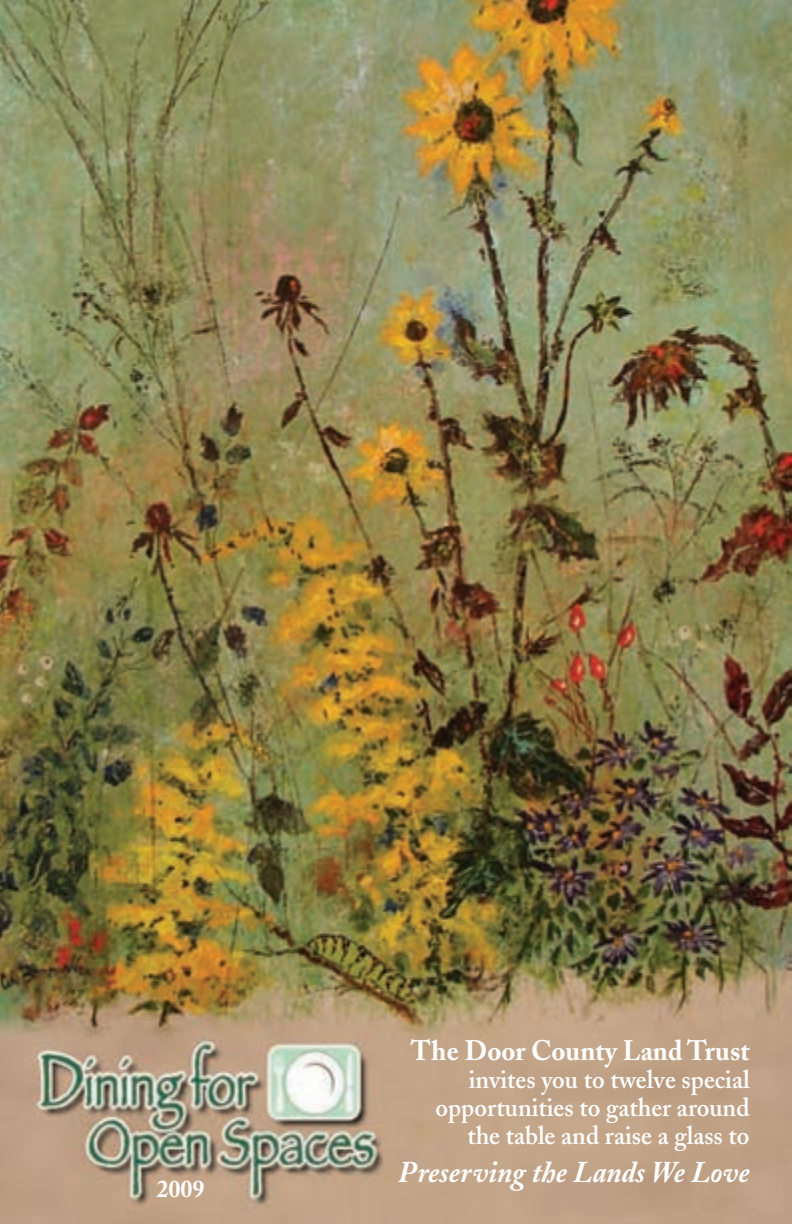
<style>
.page{position:relative;width:792px;height:1224px;background:#fff}
.page>*{position:absolute;margin:0;border:0;box-sizing:border-box;transform-origin:0 0}
.t1{font:italic 700 30px "Adobe Caslon";color:#fff;scale:.96 1}
.t2{font:700 28px "Adobe Caslon";color:#fff;scale:.96 1}
.t3{font:600 26px/28px "Adobe Caslon";color:#fff;text-align:right;scale:.96 1}
.t4{font:700 24px "Adobe Caslon";color:#fff}
</style>
<div class="page">
<img style="left:0;top:0;width:792px;height:1224px">
<p class="t4" style="left:157px;top:1179px;width:49px">2009</p>
<p class="t2" style="left:411px;top:1040px;width:354px">The Door County Land Trust</p>
<p class="t3" style="left:435px;top:1069px;width:329px">invites you to twelve special opportunities to gather around the table and raise a glass to</p>
<p class="t1" style="left:399px;top:1162px;width:367px">Preserving the Lands We Love</p>
</div>
